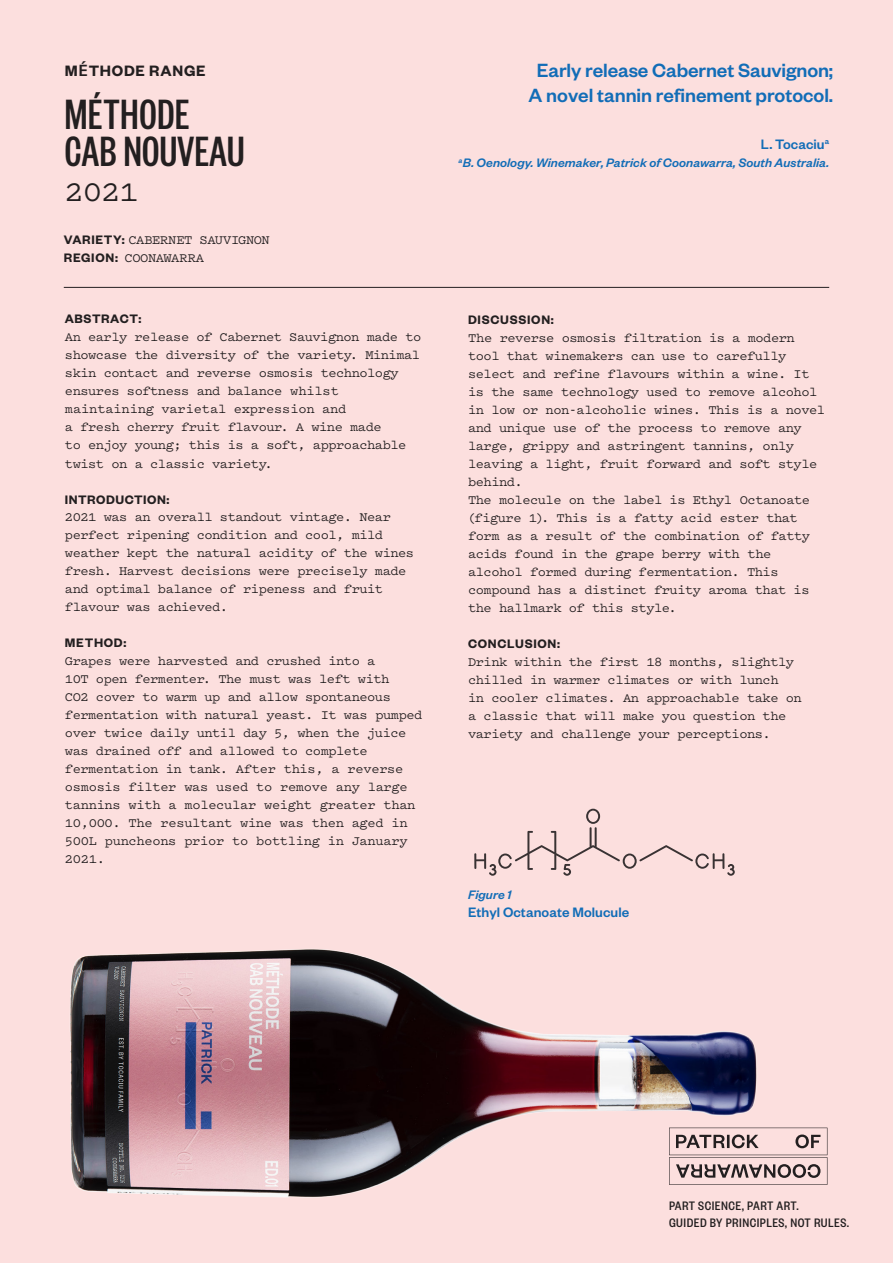
<style>
.page{position:relative;width:893px;height:1263px;background:#fcdfde}
.page>*{position:absolute;margin:0;border:0;box-sizing:border-box;transform-origin:0 0}
.t1{font:500 46.5px/37.7px "Founders Grotesk X Cond";letter-spacing:.01em;color:#231f20}
.t2{font:500 30.6px "Pitch";color:#231f20}
.t3{font:500 21px/25.2px "Founders Grotesk";color:#126db7;text-align:center}
.t4{font:600 16.5px "Founders Grotesk";letter-spacing:.045em;color:#231f20}
.t5{font:500 15px "Founders Grotesk";letter-spacing:.005em;color:#126db7}
.t6{font:500 13.5px/18px "Pitch";letter-spacing:-.04em;color:#231f20}
.t7{font:italic 500 13.5px "Founders Grotesk";letter-spacing:.01em;color:#126db7}
.t8{font:500 13.5px "Founders Grotesk Cond";letter-spacing:.035em;color:#231f20}
.s1{font-family:"Gill Sans"}
.s2{font-family:"Founders Grotesk";font-weight:600}
</style>
<div class="page">
<svg style="left:474px;top:809px;width:261px;height:67px"></svg>
<img style="left:70px;top:949px;width:687px;height:249px">
<svg style="left:669px;top:1127px;width:158px;height:58px"></svg>
<hr style="left:64px;top:287px;width:765px;height:1px;background:#231f20">
<p class="t4" style="left:65px;top:60px;width:142px">M<span class="s1">É</span>THODE RANGE</p>
<p class="t1" style="left:65px;top:93px;width:181px">MÉTHODE<br>CAB NOUVEAU</p>
<p class="t2" style="left:65px;top:170px;width:75px">2021</p>
<p class="t6" style="left:64px;top:231px;width:207px"><span class="s2">VARIETY:</span> CABERNET SAUVIGNON<br><span class="s2">REGION:</span> COONAWARRA</p>
<p class="t6" style="left:65px;top:310px;width:358px"><span class="s2">ABSTRACT:<br></span>An early release of Cabernet Sauvignon made to showcase the diversity of the variety. Minimal skin contact and reverse osmosis technology ensures softness and balance whilst maintaining varietal expression and<br>a fresh cherry fruit flavour. A wine made<br>to enjoy young; this is a soft, approachable twist on a classic variety.</p>
<p class="t6" style="left:65px;top:490px;width:351px"><span class="s2">INTRODUCTION:<br></span>2021 was an overall standout vintage. Near perfect ripening condition and cool, mild weather kept the natural acidity of the wines fresh. Harvest decisions were precisely made and optimal balance of ripeness and fruit flavour was achieved.</p>
<p class="t6" style="left:65px;top:634px;width:359px"><span class="s2">METHOD:<br></span>Grapes were harvested and crushed into a<br>10T open fermenter. The must was left with<br>CO2 cover to warm up and allow spontaneous fermentation with natural yeast. It was pumped over twice daily until day 5, when the juice was drained off and allowed to complete fermentation in tank. After this, a reverse osmosis filter was used to remove any large tannins with a molecular weight greater than 10,000. The resultant wine was then aged in 500L puncheons prior to bottling in January 2021.</p>
<p class="t3" style="left:529px;top:57px;width:306px">Early release Cabernet Sauvignon;<br>A novel tannin refinement protocol.</p>
<p class="t5" style="left:761px;top:135px;width:70px">L. Tocaciu<sup>a</sup></p>
<p class="t7" style="left:459px;top:154px;width:372px"><sup>a</sup>B. Oenology. Winemaker, Patrick of Coonawarra, South Australia.</p>
<p class="t6" style="left:468px;top:310px;width:358px"><span class="s2">DISCUSSION:<br></span>The reverse osmosis filtration is a modern tool that winemakers can use to carefully select and refine flavours within a wine. It is the same technology used to remove alcohol in low or non-alcoholic wines. This is a novel and unique use of the process to remove any large, grippy and astringent tannins, only leaving a light, fruit forward and soft style behind.<br>The molecule on the label is Ethyl Octanoate (figure 1). This is a fatty acid ester that form as a result of the combination of fatty acids found in the grape berry with the alcohol formed during fermentation. This compound has a distinct fruity aroma that is the hallmark of this style.</p>
<p class="t6" style="left:468px;top:634px;width:335px"><span class="s2">CONCLUSION:<br></span>Drink within the first 18 months, slightly chilled in warmer climates or with lunch<br>in cooler climates. An approachable take on a classic that will make you question the variety and challenge your perceptions.</p>
<p class="t7" style="left:468px;top:886px;width:45px">Figure 1</p>
<p class="t5" style="left:468px;top:903px;width:163px">Ethyl Octanoate Molucule</p>
<p class="t8" style="left:669px;top:1198px;width:131px">PART SCIENCE, PART ART.</p>
<p class="t8" style="left:669px;top:1214px;width:182px">GUIDED BY PRINCIPLES, NOT RULES.</p>
</div>
